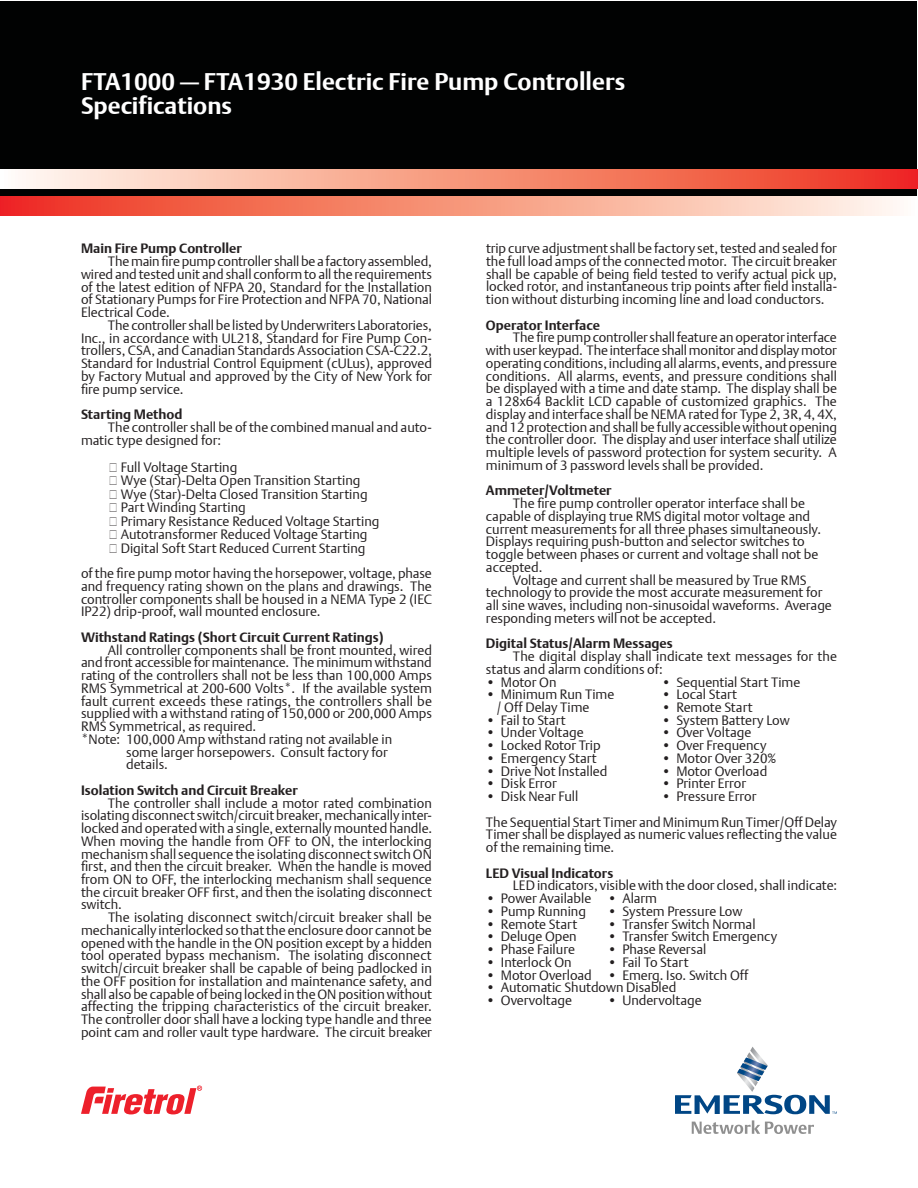
<style>
.page{position:relative;width:918px;height:1188px;background:#fff}
.page>*{position:absolute;margin:0;border:0;box-sizing:border-box;transform-origin:0 0}
.t1{font:700 24px/24px "DTL Argo T";color:#fff}
.t2{font:13.5px/12.8px "DTL Argo T Light";color:#231f20;text-align:justify}
.t3{font:700 13.5px "DTL Argo T";color:#231f20}
</style>
<div class="page">
<div style="left:1px;top:1px;width:916px;height:205px;background:#010202"></div>
<div style="left:1px;top:170px;width:916px;height:18px;background:linear-gradient(to right,#fffdec,#ed3018)"></div>
<div style="left:1px;top:196px;width:916px;height:19px;background:linear-gradient(to right,#ed3017,#fffdec)"></div>
<svg style="left:675px;top:1047px;width:162px;height:67px"></svg>
<svg style="left:692px;top:1120px;width:122px;height:14px"></svg>
<svg style="left:81px;top:1086px;width:121px;height:28px"></svg>
<h1 class="t1" style="left:81px;top:69px;width:546px">FTA1000 — FTA1930 Electric Fire Pump Controllers<br>Specifications</h1>
<p class="t3" style="left:81px;top:241px;width:162px">Main Fire Pump Controller</p>
<p class="t2" style="left:81px;top:255px;width:352px;text-indent:27px">The main fire pump controller shall be a factory assembled, wired and tested unit and shall conform to all the requirements of the latest edition of NFPA 20, Standard for the Installation of Stationary Pumps for Fire Protection and NFPA 70, National Electrical Code.</p>
<p class="t2" style="left:81px;top:319px;width:353px;text-indent:27px">The controller shall be listed by Underwriters Laboratories, Inc., in accordance with UL218, Standard for Fire Pump Con&shy;trollers, CSA, and Canadian Standards Association CSA-C22.2, Standard for Industrial Control Equipment (cULus), approved by Factory Mutual and approved by the City of New York for fire pump service.</p>
<p class="t3" style="left:81px;top:406px;width:103px">Starting Method</p>
<p class="t2" style="left:81px;top:421px;width:352px;text-indent:27px">The controller shall be of the combined manual and auto&shy;matic type designed for:</p>
<p class="t2" style="left:121px;top:460px;width:260px;line-height:13.5px;text-align:left">Full Voltage Starting<br>Wye (Star)-Delta Open Transition Starting Wye (Star)-Delta Closed Transition Starting Part Winding Starting<br>Primary Resistance Reduced Voltage Starting Autotransformer Reduced Voltage Starting Digital Soft Start Reduced Current Starting</p>
<p class="t2" style="left:81px;top:567px;width:352px">of the fire pump motor having the horsepower, voltage, phase and frequency rating shown on the plans and drawings. The controller components shall be housed in a NEMA Type 2 (IEC IP22) drip-proof, wall mounted enclosure.</p>
<p class="t3" style="left:81px;top:629px;width:304px">Withstand Ratings (Short Circuit Current Ratings)</p>
<p class="t2" style="left:108px;top:643px;width:326px">All controller components shall be front mounted, wired</p>
<p class="t2" style="left:81px;top:656px;width:352px">and front accessible for maintenance. The minimum withstand</p>
<p class="t2" style="left:81px;top:669px;width:352px">rating of the controllers shall not be less than 100,000 Amps</p>
<p class="t2" style="left:81px;top:682px;width:352px">RMS Symmetrical at 200-600 Volts*. If the available system</p>
<p class="t2" style="left:81px;top:694px;width:353px">fault current exceeds these ratings, the controllers shall be</p>
<p class="t2" style="left:81px;top:707px;width:352px">supplied with a withstand rating of 150,000 or 200,000 Amps</p>
<p class="t2" style="left:81px;top:720px;width:177px">RMS Symmetrical, as required.</p>
<p class="t2" style="left:81px;top:733px;width:313px">*Note: 100,000 Amp withstand rating not available in</p>
<p class="t2" style="left:126px;top:745px;width:263px">some larger horsepowers. Consult factory for</p>
<p class="t2" style="left:126px;top:758px;width:43px">details.</p>
<p class="t3" style="left:81px;top:782px;width:218px">Isolation Switch and Circuit Breaker</p>
<p class="t2" style="left:81px;top:796px;width:353px;text-indent:27px">The controller shall include a motor rated combination isolating disconnect switch/circuit breaker, mechanically inter&shy;locked and operated with a single, externally mounted handle.<br>When moving the handle from OFF to ON, the interlocking mechanism shall sequence the isolating disconnect switch ON first, and then the circuit breaker. When the handle is moved from ON to OFF, the interlocking mechanism shall sequence the circuit breaker OFF first, and then the isolating disconnect switch.</p>
<p class="t2" style="left:81px;top:911px;width:353px;text-indent:27px">The isolating disconnect switch/circuit breaker shall be mechanically interlocked so that the enclosure door cannot be opened with the handle in the ON position except by a hidden tool operated bypass mechanism. The isolating disconnect switch/circuit breaker shall be capable of being padlocked in the OFF position for installation and maintenance safety, and shall also be capable of being locked in the ON position without affecting the tripping characteristics of the circuit breaker.<br>The controller door shall have a locking type handle and three point cam and roller vault type hardware. The circuit breaker</p>
<p class="t2" style="left:486px;top:242px;width:353px">trip curve adjustment shall be factory set, tested and sealed for the full load amps of the connected motor. The circuit breaker shall be capable of being field tested to verify actual pick up, locked rotor, and instantaneous trip points after field installa&shy;tion without disturbing incoming line and load conductors.</p>
<p class="t3" style="left:486px;top:317px;width:116px">Operator Interface</p>
<p class="t2" style="left:486px;top:331px;width:353px;text-indent:27px">The fire pump controller shall feature an operator interface with user keypad. The interface shall monitor and display motor operating conditions, including all alarms, events, and pressure conditions. All alarms, events, and pressure conditions shall be displayed with a time and date stamp. The display shall be a 128x64 Backlit LCD capable of customized graphics. The display and interface shall be NEMA rated for Type 2, 3R, 4, 4X, and 12 protection and shall be fully accessible without opening the controller door. The display and user interface shall utilize multiple levels of password protection for system security. A minimum of 3 password levels shall be provided.</p>
<p class="t3" style="left:486px;top:483px;width:127px">Ammeter/Voltmeter</p>
<p class="t2" style="left:486px;top:497px;width:337px;text-align:left;text-indent:27px">The fire pump controller operator interface shall be capable of displaying true RMS digital motor voltage and current measurements for all three phases simultaneously.<br>Displays requiring push-button and selector switches to toggle between phases or current and voltage shall not be accepted.</p>
<p class="t2" style="left:486px;top:573px;width:347px;text-align:left;text-indent:27px">Voltage and current shall be measured by True RMS technology to provide the most accurate measurement for all sine waves, including non-sinusoidal waveforms. Average responding meters will not be accepted.</p>
<p class="t3" style="left:486px;top:635px;width:188px">Digital Status/Alarm Messages</p>
<p class="t2" style="left:486px;top:650px;width:353px;text-indent:27px">The digital display shall indicate text messages for the status and alarm conditions of:</p>
<p class="t2" style="left:486px;top:675px;width:72px">• Motor On</p>
<p class="t2" style="left:661px;top:675px;width:141px">• Sequential Start Time</p>
<p class="t2" style="left:486px;top:688px;width:130px">• Minimum Run Time</p>
<p class="t2" style="left:662px;top:688px;width:77px">• Local Start</p>
<p class="t2" style="left:497px;top:701px;width:94px">/ Off Delay Time</p>
<p class="t2" style="left:661px;top:701px;width:93px">• Remote Start</p>
<p class="t2" style="left:486px;top:713px;width:81px">• Fail to Start</p>
<p class="t2" style="left:661px;top:713px;width:130px">• System Battery Low</p>
<p class="t2" style="left:486px;top:726px;width:99px">• Under Voltage</p>
<p class="t2" style="left:661px;top:726px;width:91px">• Over Voltage</p>
<p class="t2" style="left:486px;top:739px;width:116px">• Locked Rotor Trip</p>
<p class="t2" style="left:661px;top:739px;width:107px">• Over Frequency</p>
<p class="t2" style="left:486px;top:752px;width:112px">• Emergency Start</p>
<p class="t2" style="left:662px;top:752px;width:116px">• Motor Over 320%</p>
<p class="t2" style="left:486px;top:764px;width:123px">• Drive Not Installed</p>
<p class="t2" style="left:661px;top:764px;width:107px">• Motor Overload</p>
<p class="t2" style="left:486px;top:777px;width:72px">• Disk Error</p>
<p class="t2" style="left:662px;top:777px;width:86px">• Printer Error</p>
<p class="t2" style="left:486px;top:790px;width:94px">• Disk Near Full</p>
<p class="t2" style="left:486px;top:784px;width:353px;line-height:25.5px;text-indent:175px">• Pressure Error<br>The Sequential Start Timer and Minimum Run Timer/Off Delay</p>
<p class="t2" style="left:486px;top:828px;width:353px">Timer shall be displayed as numeric values reflecting the value of the remaining time.</p>
<p class="t3" style="left:486px;top:865px;width:129px">LED Visual Indicators</p>
<p class="t2" style="left:513px;top:879px;width:326px">LED indicators, visible with the door closed, shall indicate:</p>
<p class="t2" style="left:486px;top:892px;width:173px">• Power Available • Alarm</p>
<p class="t2" style="left:486px;top:905px;width:102px">• Pump Running</p>
<p class="t2" style="left:607px;top:905px;width:136px">• System Pressure Low</p>
<p class="t2" style="left:486px;top:917px;width:93px">• Remote Start</p>
<p class="t2" style="left:608px;top:917px;width:150px">• Transfer Switch Normal</p>
<p class="t2" style="left:486px;top:930px;width:92px">• Deluge Open</p>
<p class="t2" style="left:607px;top:930px;width:171px">• Transfer Switch Emergency</p>
<p class="t2" style="left:486px;top:943px;width:91px">• Phase Failure</p>
<p class="t2" style="left:608px;top:943px;width:100px">• Phase Reversal</p>
<p class="t2" style="left:486px;top:956px;width:87px">• Interlock On</p>
<p class="t2" style="left:607px;top:956px;width:83px">• Fail To Start</p>
<p class="t2" style="left:486px;top:968px;width:264px">• Motor Overload • Emerg. Iso. Switch Off</p>
<p class="t2" style="left:486px;top:981px;width:192px">• Automatic Shutdown Disabled</p>
<p class="t2" style="left:486px;top:994px;width:88px">• Overvoltage</p>
<p class="t2" style="left:608px;top:994px;width:96px">• Undervoltage</p>
</div>
